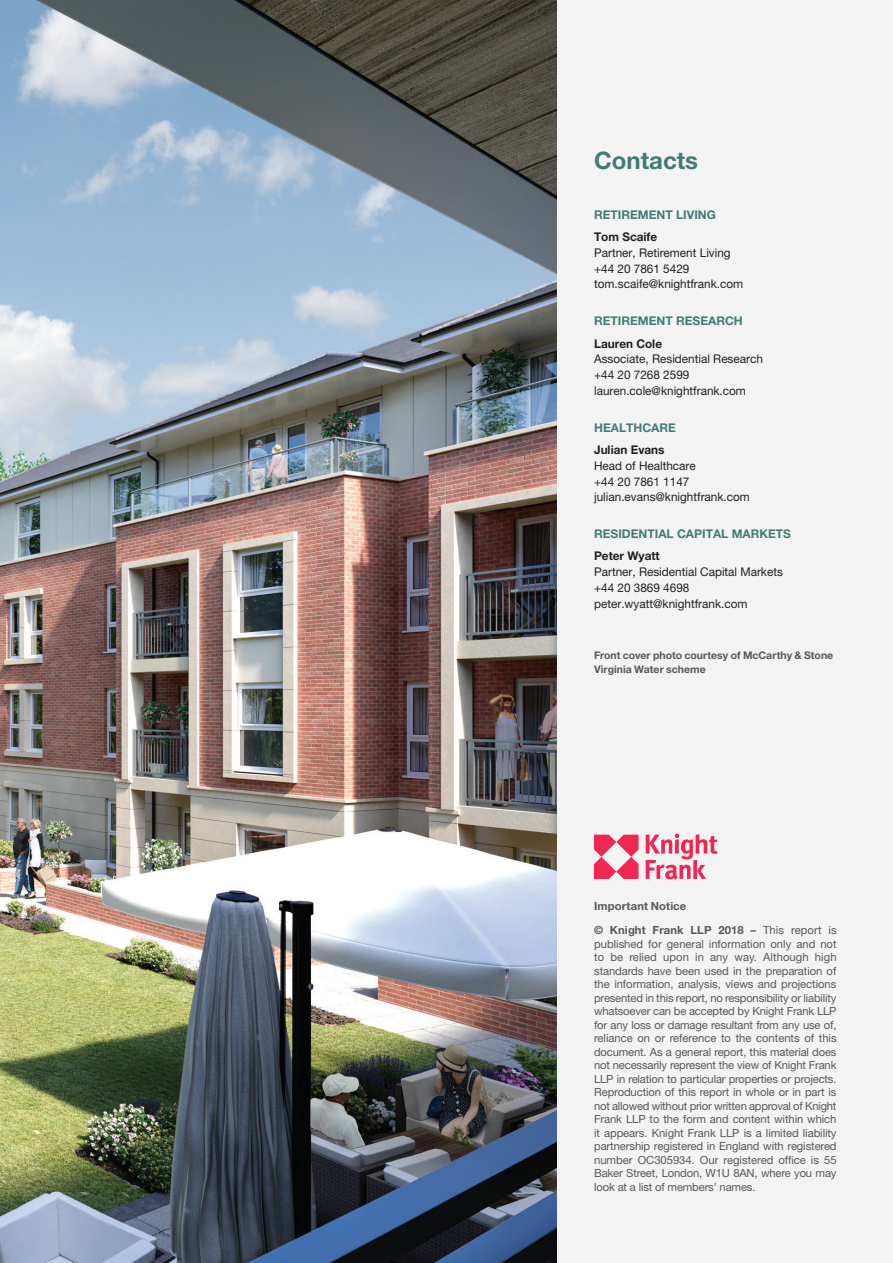
<style>
.page{position:relative;width:893px;height:1263px;background:#fff}
.page>*{position:absolute;margin:0;border:0;box-sizing:border-box;transform-origin:0 0}
.t1{font:700 24px "Helvetica Neue";color:#417c74}
.t2{font:12px/15.8px "Helvetica Neue";color:#231f20}
.t3{font:700 12px "Helvetica Neue";color:#417c74}
.t4{font:700 12px "Helvetica Neue";color:#231f20}
.t5{font:11.25px/13.5px "Helvetica Neue";letter-spacing:-.015em;color:#57585a;text-align:justify}
.t6{font:700 11.25px/24.2px "Helvetica Neue";letter-spacing:.01em;color:#57585a}
.t7{font:700 10.5px/13.5px "Helvetica Neue";color:#57585a}
.s1{font-weight:400}
</style>
<div class="page">
<img style="left:0;top:0;width:558px;height:1263px">
<div style="left:558px;top:0;width:335px;height:1263px;background:#f3f3f3"></div>
<svg style="left:594px;top:835px;width:44px;height:44px"></svg>
<svg style="left:646px;top:833px;width:71px;height:47px"></svg>
<h1 class="t1" style="left:594px;top:146px;width:106px">Contacts</h1>
<p class="t3" style="left:594px;top:207px;width:123px">RETIREMENT LIVING</p>
<p class="t4" style="left:594px;top:229px;width:65px">Tom Scaife</p>
<p class="t2" style="left:594px;top:245px;width:151px">Partner, Retirement Living +44 20 7861 5429 tom.scaife@knightfrank.com</p>
<p class="t3" style="left:594px;top:314px;width:150px">RETIREMENT RESEARCH</p>
<p class="t4" style="left:594px;top:336px;width:69px">Lauren Cole</p>
<p class="t2" style="left:594px;top:351px;width:170px">Associate, Residential Research +44 20 7268 2599 lauren.cole@knightfrank.com</p>
<p class="t3" style="left:594px;top:420px;width:83px">HEALTHCARE</p>
<p class="t4" style="left:594px;top:442px;width:72px">Julian Evans</p>
<p class="t2" style="left:594px;top:457px;width:157px">Head of Healthcare<br>+44 20 7861 1147 julian.evans@knightfrank.com</p>
<p class="t3" style="left:594px;top:526px;width:198px">RESIDENTIAL CAPITAL MARKETS</p>
<p class="t4" style="left:594px;top:549px;width:67px">Peter Wyatt</p>
<p class="t2" style="left:594px;top:564px;width:190px">Partner, Residential Capital Markets +44 20 3869 4698 peter.wyatt@knightfrank.com</p>
<p class="t7" style="left:594px;top:648px;width:241px">Front cover photo courtesy of McCarthy &amp; Stone<br>Virginia Water scheme</p>
<p class="t6" style="left:594px;top:894px;width:244px">Important Notice<br>© Knight Frank LLP 2018 – <span class="s1">This report is</span></p>
<p class="t5" style="left:594px;top:937px;width:244px">published for general information only and not to be relied upon in any way. Although high standards have been used in the preparation of the information, analysis, views and projections presented in this report, no responsibility or liability whatsoever can be accepted by Knight Frank LLP for any loss or damage resultant from any use of, reliance on or reference to the contents of this document. As a general report, this material does not necessarily represent the view of Knight Frank LLP in relation to particular properties or projects.<br>Reproduction of this report in whole or in part is not allowed without prior written approval of Knight Frank LLP to the form and content within which it appears. Knight Frank LLP is a limited liability partnership registered in England with registered number OC305934. Our registered office is 55<br>Baker Street, London, W1U 8AN, where you may look at a list of members’ names.</p>
</div>
